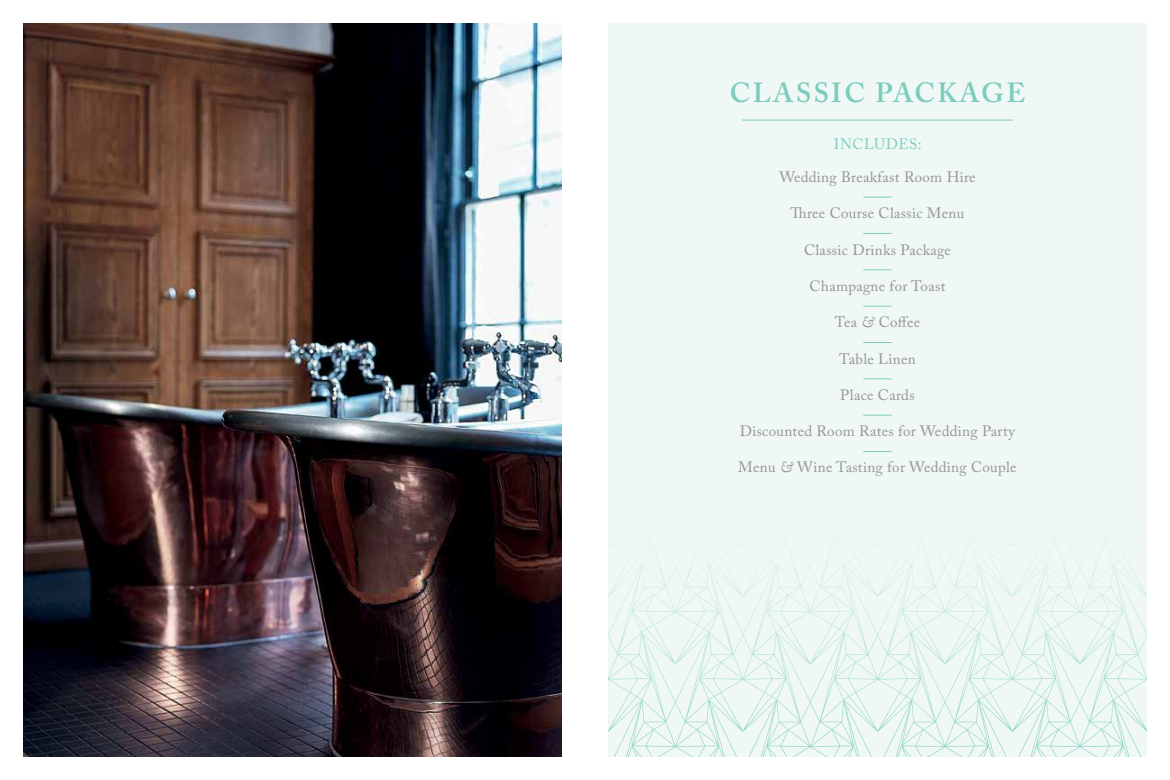
<style>
.page{position:relative;width:1170px;height:780px;background:#fff}
.page>*{position:absolute;margin:0;border:0;box-sizing:border-box;transform-origin:0 0}
.t1{font:600 27.5px "Adobe Caslon Pro";letter-spacing:.09em;color:#7cccbd}
.t2{font:15px "Adobe Caslon Pro";letter-spacing:.02em;color:#939598}
.t3{font:15px "Adobe Caslon Pro";letter-spacing:.035em;color:#7cccbd}
.s1{font-style:italic}
</style>
<div class="page">
<div style="left:608px;top:23px;width:538px;height:733px;background:#eff8f5"></div>
<svg style="left:608px;top:541px;width:538px;height:215px"></svg>
<hr style="left:742px;top:120px;width:270px;height:1px;background:#7cccbd">
<svg style="left:863px;top:197px;width:28px;height:1px"></svg>
<svg style="left:863px;top:233px;width:28px;height:1px"></svg>
<svg style="left:863px;top:269px;width:28px;height:1px"></svg>
<svg style="left:863px;top:306px;width:28px;height:1px"></svg>
<svg style="left:863px;top:342px;width:28px;height:1px"></svg>
<svg style="left:863px;top:378px;width:28px;height:1px"></svg>
<svg style="left:863px;top:414px;width:28px;height:1px"></svg>
<svg style="left:863px;top:451px;width:28px;height:1px"></svg>
<img style="left:23px;top:23px;width:539px;height:733px">
<h1 class="t1" style="left:729px;top:77px;width:297px">CLASSIC PACKAGE</h1>
<p class="t3" style="left:833px;top:135px;width:89px">INCLUDES:</p>
<p class="t2" style="left:779px;top:168px;width:198px">Wedding Breakfast Room Hire</p>
<p class="t2" style="left:790px;top:204px;width:175px">Three Course Classic Menu</p>
<p class="t2" style="left:804px;top:241px;width:148px">Classic Drinks Package</p>
<p class="t2" style="left:809px;top:277px;width:137px">Champagne for Toast</p>
<p class="t2" style="left:834px;top:313px;width:87px">Tea <span class="s1">&amp;</span> Coffee</p>
<p class="t2" style="left:839px;top:349px;width:78px">Table Linen</p>
<p class="t2" style="left:840px;top:386px;width:76px">Place Cards</p>
<p class="t2" style="left:739px;top:422px;width:276px">Discounted Room Rates for Wedding Party</p>
<p class="t2" style="left:738px;top:458px;width:280px">Menu <span class="s1">&amp;</span> Wine Tasting for Wedding Couple</p>
</div>
